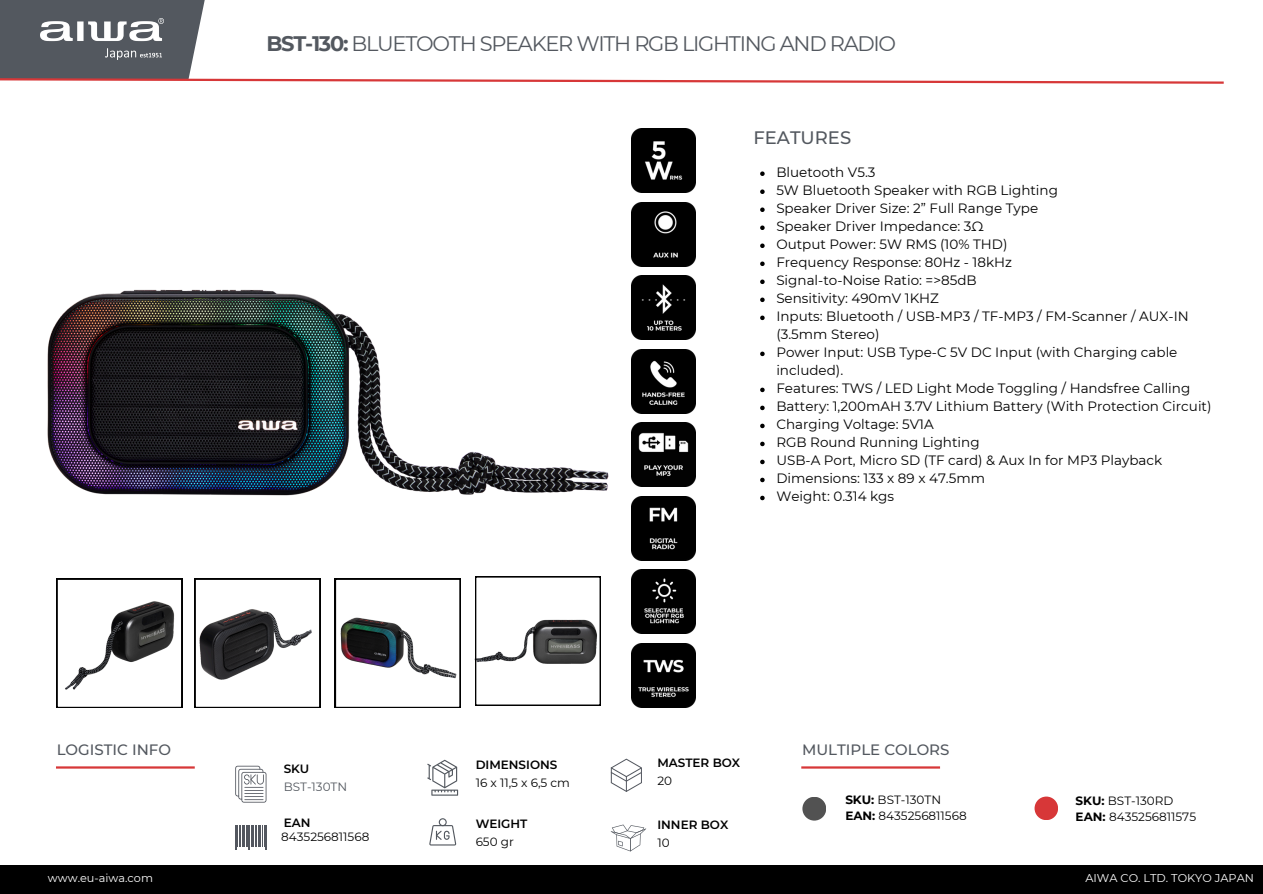
<style>
.page{position:relative;width:1263px;height:894px;background:#fff}
.page>*{position:absolute;margin:0;border:0;box-sizing:border-box;transform-origin:0 0}
.t1{font:21px "Montserrat";letter-spacing:-.06em;color:#53585f}
.t2{font:500 18px "Montserrat";color:#53585f}
.t3{font:500 15px "Montserrat";color:#53585f}
.t4{font:13.5px/18px "Montserrat";color:#000}
.t5{font:12px/16px "Montserrat";color:#000}
.t6{font:600 12px "Montserrat";color:#000}
.t7{font:12px "Montserrat";color:#53585f}
.t8{font:11.25px "Montserrat";color:#fff}
.s1{font-weight:700}
</style>
<div class="page">
<svg style="left:0;top:0;width:1224px;height:84px"></svg>
<div style="left:0;top:865px;width:1263px;height:28px;background:#000"></div>
<svg style="left:235px;top:765px;width:31px;height:37px"></svg>
<svg style="left:235px;top:825px;width:32px;height:24px"></svg>
<svg style="left:427px;top:759px;width:31px;height:36px"></svg>
<svg style="left:429px;top:818px;width:27px;height:27px"></svg>
<svg style="left:611px;top:758px;width:31px;height:33px"></svg>
<svg style="left:611px;top:824px;width:35px;height:27px"></svg>
<hr style="left:56px;top:766px;width:139px;height:2px;background:#d73738">
<img style="left:47px;top:289px;width:562px;height:329px">
<svg style="left:57px;top:578px;width:125px;height:129px"></svg>
<img style="left:60px;top:595px;width:111px;height:95px">
<img style="left:320px;top:595px;width:143px;height:95px">
<img style="left:171px;top:591px;width:24px;height:100px">
<img style="left:465px;top:602px;width:144px;height:58px">
<svg style="left:195px;top:578px;width:125px;height:129px"></svg>
<svg style="left:335px;top:578px;width:125px;height:129px"></svg>
<svg style="left:475px;top:576px;width:126px;height:129px"></svg>
<img style="left:631px;top:129px;width:65px;height:64px">
<img style="left:631px;top:202px;width:65px;height:64px">
<img style="left:631px;top:276px;width:65px;height:64px">
<img style="left:631px;top:349px;width:65px;height:64px">
<img style="left:631px;top:422px;width:65px;height:64px">
<img style="left:631px;top:496px;width:65px;height:64px">
<img style="left:631px;top:569px;width:65px;height:64px">
<img style="left:631px;top:643px;width:65px;height:64px">
<svg style="left:760px;top:171px;width:5px;height:5px"></svg>
<svg style="left:760px;top:189px;width:5px;height:5px"></svg>
<svg style="left:760px;top:207px;width:5px;height:5px"></svg>
<svg style="left:760px;top:225px;width:5px;height:5px"></svg>
<svg style="left:760px;top:243px;width:5px;height:5px"></svg>
<svg style="left:760px;top:261px;width:5px;height:5px"></svg>
<svg style="left:760px;top:279px;width:5px;height:5px"></svg>
<svg style="left:760px;top:297px;width:5px;height:5px"></svg>
<svg style="left:760px;top:315px;width:5px;height:5px"></svg>
<svg style="left:760px;top:351px;width:5px;height:5px"></svg>
<svg style="left:760px;top:387px;width:5px;height:5px"></svg>
<svg style="left:760px;top:405px;width:5px;height:5px"></svg>
<svg style="left:760px;top:423px;width:5px;height:5px"></svg>
<svg style="left:760px;top:441px;width:5px;height:5px"></svg>
<svg style="left:760px;top:459px;width:5px;height:5px"></svg>
<svg style="left:760px;top:477px;width:5px;height:5px"></svg>
<svg style="left:760px;top:495px;width:5px;height:5px"></svg>
<div style="left:802px;top:796px;width:24px;height:24px;background:#525252;border-radius:50%"></div>
<div style="left:1034px;top:796px;width:24px;height:23px;background:#d73738;border-radius:50%"></div>
<hr style="left:801px;top:766px;width:139px;height:2px;background:#d73738">
<p class="t1" style="left:266px;top:31px;width:631px"><span class="s1">BST-130:</span> BLUETOOTH SPEAKER WITH RGB LIGHTING AND RADIO</p>
<h5 class="t2" style="left:753px;top:126px;width:99px">FEATURES</h5>
<h6 class="t3" style="left:57px;top:739px;width:116px">LOGISTIC INFO</h6>
<p class="t6" style="left:284px;top:761px;width:27px">SKU</p>
<h1 class="t7" style="left:284px;top:779px;width:65px">BST-130TN</h1>
<h5 class="t6" style="left:284px;top:815px;width:28px">EAN</h5>
<h6 class="t5" style="left:281px;top:828px;width:90px">8435256811568</h6>
<p class="t4" style="left:776px;top:163px;width:101px">Bluetooth V5.3</p>
<p class="t4" style="left:776px;top:181px;width:283px">5W Bluetooth Speaker with RGB Lighting</p>
<p class="t4" style="left:776px;top:199px;width:263px">Speaker Driver Size: 2” Full Range Type</p>
<p class="t4" style="left:776px;top:217px;width:209px">Speaker Driver Impedance: 3Ω</p>
<p class="t4" style="left:776px;top:235px;width:233px">Output Power: 5W RMS (10% THD)</p>
<p class="t4" style="left:776px;top:253px;width:237px">Frequency Response: 80Hz - 18kHz</p>
<p class="t4" style="left:776px;top:271px;width:202px">Signal-to-Noise Ratio: =&gt;85dB</p>
<p class="t4" style="left:776px;top:289px;width:164px">Sensitivity: 490mV 1KHZ</p>
<p class="t4" style="left:776px;top:307px;width:414px">Inputs: Bluetooth / USB-MP3 / TF-MP3 / FM-Scanner / AUX-IN (3.5mm Stereo)</p>
<p class="t4" style="left:776px;top:343px;width:403px">Power Input: USB Type-C 5V DC Input (with Charging cable included).</p>
<p class="t4" style="left:776px;top:379px;width:415px">Features: TWS / LED Light Mode Toggling / Handsfree Calling</p>
<p class="t4" style="left:776px;top:397px;width:437px">Battery: 1,200mAH 3.7V Lithium Battery (With Protection Circuit)</p>
<p class="t4" style="left:776px;top:415px;width:159px">Charging Voltage: 5V1A</p>
<h3 class="t4" style="left:776px;top:433px;width:205px">RGB Round Running Lighting</h3>
<p class="t4" style="left:776px;top:451px;width:387px">USB-A Port, Micro SD (TF card) &amp; Aux In for MP3 Playback</p>
<p class="t4" style="left:776px;top:469px;width:210px">Dimensions: 133 x 89 x 47.5mm</p>
<h3 class="t4" style="left:776px;top:487px;width:119px">Weight: 0.314 kgs</h3>
<p class="t6" style="left:476px;top:757px;width:83px">DIMENSIONS</p>
<p class="t5" style="left:476px;top:774px;width:96px">16 x 11,5 x 6,5 cm</p>
<p class="t6" style="left:476px;top:816px;width:53px">WEIGHT</p>
<p class="t5" style="left:476px;top:833px;width:40px">650 gr</p>
<h5 class="t6" style="left:657px;top:755px;width:84px">MASTER BOX</h5>
<p class="t5" style="left:657px;top:772px;width:16px">20</p>
<p class="t6" style="left:657px;top:816px;width:72px">INNER BOX</p>
<p class="t5" style="left:657px;top:834px;width:14px">10</p>
<p class="t3" style="left:802px;top:739px;width:149px">MULTIPLE COLORS</p>
<h5 class="t5" style="left:845px;top:791px;width:123px"><span class="s1">SKU:</span> BST-130TN<br><span class="s1">EAN:</span> 8435256811568</h5>
<h5 class="t5" style="left:1076px;top:792px;width:122px"><span class="s1">SKU:</span> BST-130RD<br><span class="s1">EAN:</span> 8435256811575</h5>
<h5 class="t8" style="left:48px;top:871px;width:106px">www.eu-aiwa.com</h5>
<p class="t8" style="left:1085px;top:871px;width:170px">AIWA CO. LTD. TOKYO JAPAN</p>
</div>
